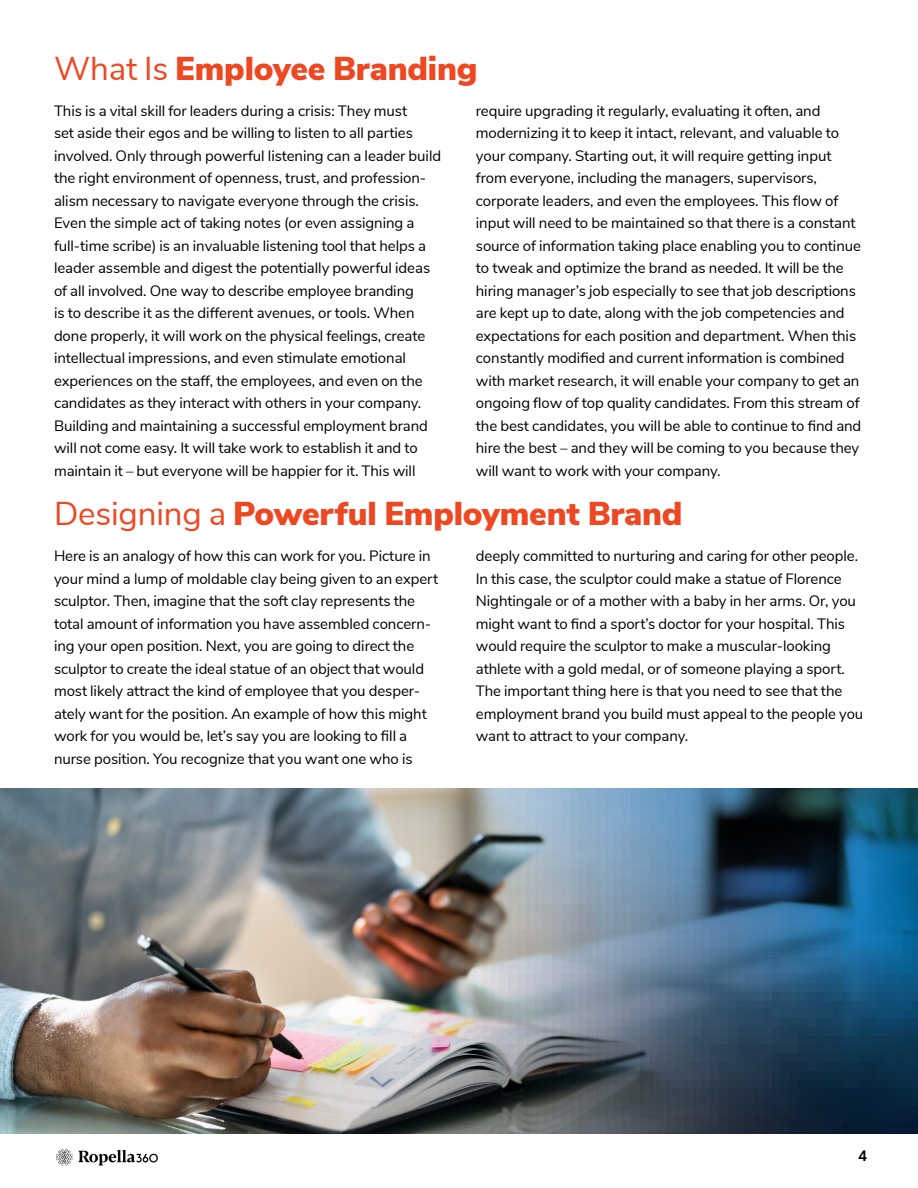
<style>
.page{position:relative;width:918px;height:1188px;background:#fff}
.page>*{position:absolute;margin:0;border:0;box-sizing:border-box;transform-origin:0 0}
.t1{font:900 33px "Nunito Sans";letter-spacing:-.005em;color:#ee4823}
.t2{font:15px/22.5px "Nunito Sans";letter-spacing:-.005em;color:#000}
.t3{font:700 15px "Nunito Sans 7 pt";color:#000}
.s1{font-weight:400}
</style>
<div class="page">
<img style="left:56px;top:1148px;width:102px;height:18px">
<img style="left:0;top:788px;width:72px;height:346px">
<img style="left:72px;top:788px;width:846px;height:346px">
<h1 class="t1" style="left:54px;top:44px;width:425px"><span class="s1">What Is</span> Employee Branding</h1>
<p class="t2" style="left:54px;top:98px;width:389px">This is a vital skill for leaders during a crisis: They must<br>set aside their egos and be willing to listen to all parties involved. Only through powerful listening can a leader build the right environment of openness, trust, and profession&shy;alism necessary to navigate everyone through the crisis.<br>Even the simple act of taking notes (or even assigning a full-time scribe) is an invaluable listening tool that helps a leader assemble and digest the potentially powerful ideas of all involved. One way to describe employee branding<br>is to describe it as the different avenues, or tools. When done properly, it will work on the physical feelings, create intellectual impressions, and even stimulate emotional experiences on the staff, the employees, and even on the candidates as they interact with others in your company.<br>Building and maintaining a successful employment brand will not come easy. It will take work to establish it and to maintain it – but everyone will be happier for it. This will</p>
<p class="t2" style="left:476px;top:98px;width:387px">require upgrading it regularly, evaluating it often, and modernizing it to keep it intact, relevant, and valuable to your company. Starting out, it will require getting input from everyone, including the managers, supervisors, corporate leaders, and even the employees. This flow of input will need to be maintained so that there is a constant source of information taking place enabling you to continue to tweak and optimize the brand as needed. It will be the hiring manager’s job especially to see that job descriptions are kept up to date, along with the job competencies and expectations for each position and department. When this constantly modified and current information is combined with market research, it will enable your company to get an ongoing flow of top quality candidates. From this stream of the best candidates, you will be able to continue to find and hire the best – and they will be coming to you because they will want to work with your company.</p>
<h1 class="t1" style="left:54px;top:490px;width:630px"><span class="s1">Designing a</span> Powerful Employment Brand</h1>
<p class="t2" style="left:54px;top:544px;width:386px">Here is an analogy of how this can work for you. Picture in your mind a lump of moldable clay being given to an expert sculptor. Then, imagine that the soft clay represents the total amount of information you have assembled concern&shy;ing your open position. Next, you are going to direct the sculptor to create the ideal statue of an object that would most likely attract the kind of employee that you desper&shy;ately want for the position. An example of how this might work for you would be, let’s say you are looking to fill a nurse position. You recognize that you want one who is</p>
<p class="t2" style="left:476px;top:544px;width:389px">deeply committed to nurturing and caring for other people.<br>In this case, the sculptor could make a statue of Florence Nightingale or of a mother with a baby in her arms. Or, you might want to find a sport’s doctor for your hospital. This would require the sculptor to make a muscular-looking athlete with a gold medal, or of someone playing a sport.<br>The important thing here is that you need to see that the employment brand you build must appeal to the people you want to attract to your company.</p>
<p class="t3" style="left:858px;top:1145px;width:10px">4</p>
</div>
